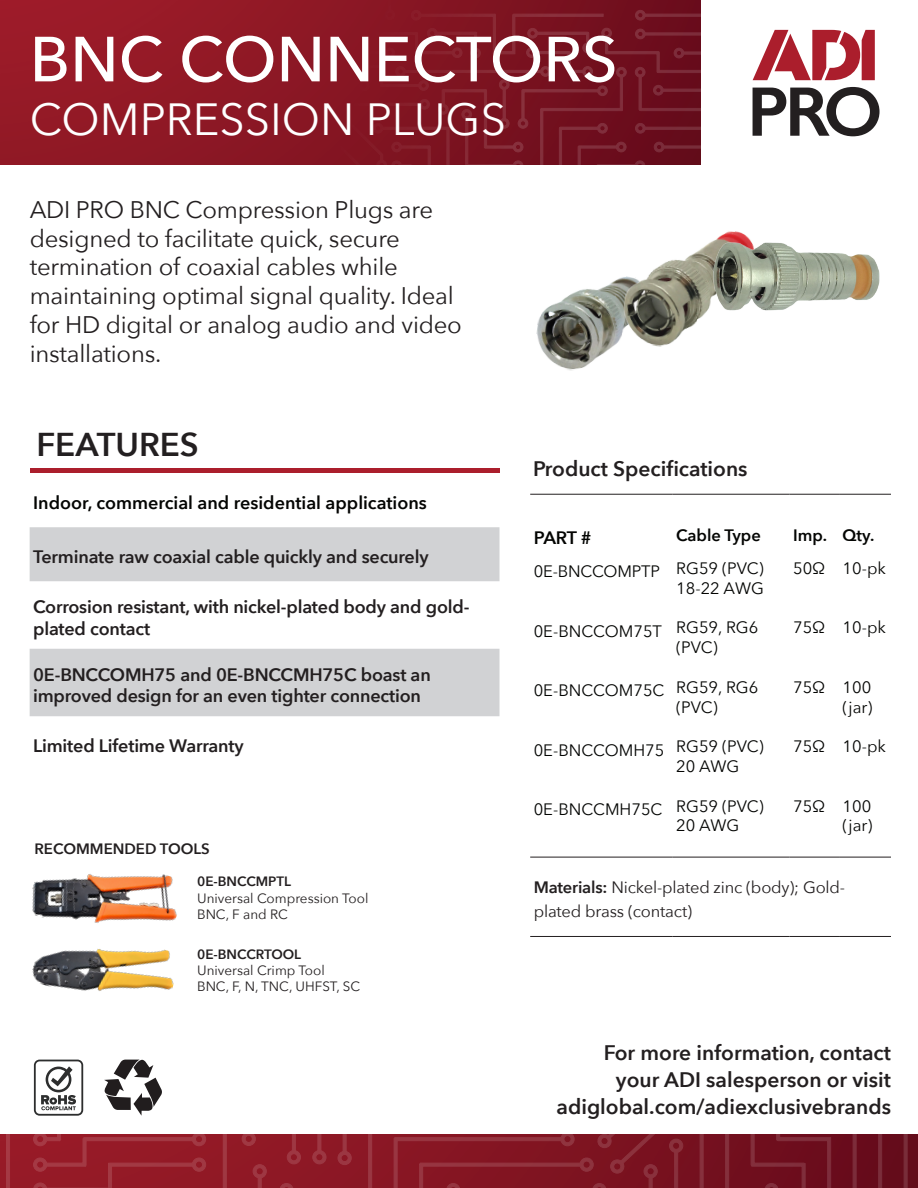
<style>
.page{position:relative;width:918px;height:1188px;background:#fff}
.page>*{position:absolute;margin:0;border:0;box-sizing:border-box;transform-origin:0 0}
.Vantage_text{font:500 63px "Avenir Next";color:#fff}
.Vantage_text-2{font:45px "Avenir Next";color:#fff}
.t1{font:600 33px "Avenir Next";color:#231f20}
.t2{font:24px/28.8px "Avenir Next";letter-spacing:-.01em;color:#231f20}
.t3{font:600 21px "Avenir Next";color:#231f20}
.t4{font:600 18px/21.6px "Avenir Next";letter-spacing:-.01em;color:#231f20}
.t5{font:600 18px "Avenir Next";color:#040503}
.t6{font:16.5px/19.8px "Avenir Next";color:#040503}
.t7{font:16.5px/24px "Avenir Next";letter-spacing:-.01em;color:#231f20}
.t8{font:600 16.5px "Avenir Next";color:#040503}
.t9{font:600 15px "Avenir Next";color:#231f20}
.t10{font:13.5px "Avenir Next";color:#231f20}
.t11{font:600 13.5px "Avenir Next";color:#231f20}
.s1{font-weight:600}
</style>
<div class="page">
<svg style="left:0;top:1134px;width:913px;height:54px;background:#851926"></svg>
<div style="left:0;top:0;width:701px;height:164px;background:#951a27"></div>
<svg style="left:174px;top:0;width:527px;height:164px"></svg>
<svg style="left:753px;top:30px;width:122px;height:50px"></svg>
<svg style="left:753px;top:87px;width:127px;height:49px"></svg>
<svg style="left:104px;top:1060px;width:58px;height:56px"></svg>
<svg style="left:34px;top:1060px;width:49px;height:56px"></svg>
<img style="left:536px;top:278px;width:84px;height:93px">
<img style="left:620px;top:231px;width:132px;height:116px">
<img style="left:713px;top:243px;width:166px;height:67px">
<img style="left:32px;top:874px;width:145px;height:41px">
<img style="left:32px;top:915px;width:145px;height:76px">
<hr style="left:30px;top:469px;width:470px;height:4px;background:#ab1e2c">
<svg style="left:30px;top:527px;width:470px;height:189px;fill:#d1d2d4"></svg>
<hr style="left:530px;top:936px;width:143px;height:1px;background:#231f20">
<hr style="left:673px;top:936px;width:117px;height:1px;background:#231f20">
<hr style="left:790px;top:936px;width:49px;height:1px;background:#231f20">
<hr style="left:839px;top:936px;width:52px;height:1px;background:#231f20">
<hr style="left:530px;top:494px;width:143px;height:1px;background:#231f20">
<hr style="left:673px;top:494px;width:117px;height:1px;background:#231f20">
<hr style="left:790px;top:494px;width:49px;height:1px;background:#231f20">
<hr style="left:839px;top:494px;width:52px;height:1px;background:#231f20">
<hr style="left:530px;top:857px;width:143px;height:1px;background:#231f20">
<hr style="left:673px;top:857px;width:117px;height:1px;background:#231f20">
<hr style="left:790px;top:857px;width:49px;height:1px;background:#231f20">
<hr style="left:839px;top:857px;width:52px;height:1px;background:#231f20">
<p class="Vantage_text" style="left:30px;top:6px;width:590px">BNC CONNECTORS</p>
<p class="Vantage_text-2" style="left:30px;top:82px;width:478px">COMPRESSION PLUGS</p>
<p class="t2" style="left:30px;top:194px;width:434px">ADI PRO BNC Compression Plugs are designed to facilitate quick, secure termination of coaxial cables while maintaining optimal signal quality. Ideal for HD digital or analog audio and video installations.</p>
<p class="t1" style="left:36px;top:416px;width:164px">FEATURES</p>
<p class="t5" style="left:33px;top:488px;width:395px">Indoor, commercial and residential applications</p>
<p class="t4" style="left:33px;top:546px;width:397px">Terminate raw coaxial cable quickly and securely</p>
<p class="t4" style="left:33px;top:596px;width:438px">Corrosion resistant, with nickel-plated body and gold&shy;plated contact</p>
<p class="t4" style="left:33px;top:663px;width:399px">0E-BNCCOMH75 and 0E-BNCCMH75C boast an improved design for an even tighter connection</p>
<p class="t4" style="left:33px;top:735px;width:212px">Limited Lifetime Warranty</p>
<p class="t9" style="left:34px;top:836px;width:177px">RECOMMENDED TOOLS</p>
<p class="t11" style="left:197px;top:870px;width:95px">0E-BNCCMPTL</p>
<p class="t10" style="left:197px;top:886px;width:173px">Universal Compression Tool</p>
<p class="t10" style="left:197px;top:903px;width:92px">BNC, F and RC</p>
<p class="t11" style="left:197px;top:942px;width:106px">0E-BNCCRTOOL</p>
<p class="t10" style="left:197px;top:959px;width:129px">Universal Crimp Tool</p>
<p class="t10" style="left:197px;top:975px;width:165px">BNC, F, N, TNC, UHFST, SC</p>
<p class="t3" style="left:533px;top:450px;width:216px">Product Specifications</p>
<p class="t5" style="left:534px;top:522px;width:59px">PART #</p>
<p class="t6" style="left:534px;top:561px;width:128px">0E-BNCCOMPTP</p>
<p class="t6" style="left:534px;top:620px;width:130px">0E-BNCCOM75T</p>
<p class="t6" style="left:534px;top:680px;width:132px">0E-BNCCOM75C</p>
<p class="t6" style="left:534px;top:739px;width:132px">0E-BNCCOMH75</p>
<p class="t6" style="left:534px;top:799px;width:130px">0E-BNCCMH75C</p>
<p class="t8" style="left:676px;top:521px;width:86px">Cable Type</p>
<p class="t6" style="left:676px;top:558px;width:89px">RG59 (PVC)</p>
<p class="t6" style="left:676px;top:578px;width:89px">18-22 AWG</p>
<p class="t6" style="left:676px;top:617px;width:84px">RG59, RG6 (PVC)</p>
<p class="t6" style="left:676px;top:677px;width:84px">RG59, RG6 (PVC)</p>
<p class="t6" style="left:676px;top:736px;width:89px">RG59 (PVC)</p>
<p class="t6" style="left:676px;top:756px;width:65px">20 AWG</p>
<p class="t6" style="left:676px;top:795px;width:89px">RG59 (PVC)</p>
<p class="t6" style="left:676px;top:815px;width:65px">20 AWG</p>
<p class="t8" style="left:793px;top:521px;width:35px">Imp.</p>
<p class="t6" style="left:793px;top:558px;width:33px">50Ω</p>
<p class="t8" style="left:843px;top:521px;width:33px">Qty.</p>
<p class="t6" style="left:843px;top:558px;width:45px">10-pk</p>
<p class="t6" style="left:793px;top:617px;width:33px">75Ω</p>
<p class="t6" style="left:843px;top:617px;width:45px">10-pk</p>
<p class="t6" style="left:793px;top:677px;width:33px">75Ω</p>
<p class="t6" style="left:793px;top:736px;width:33px">75Ω</p>
<p class="t6" style="left:843px;top:677px;width:31px">100 (jar)</p>
<p class="t6" style="left:843px;top:736px;width:45px">10-pk</p>
<p class="t6" style="left:793px;top:795px;width:33px">75Ω</p>
<p class="t6" style="left:843px;top:795px;width:31px">100 (jar)</p>
<p class="t7" style="left:534px;top:875px;width:313px"><span class="s1">Materials:</span> Nickel-plated zinc (body); Gold&shy;plated brass (contact)</p>
<p class="t3" style="left:604px;top:1035px;width:289px">For more information, contact</p>
<p class="t3" style="left:616px;top:1062px;width:277px">your ADI salesperson or visit</p>
<p class="t3" style="left:557px;top:1089px;width:336px">adiglobal.com/adiexclusivebrands</p>
</div>
